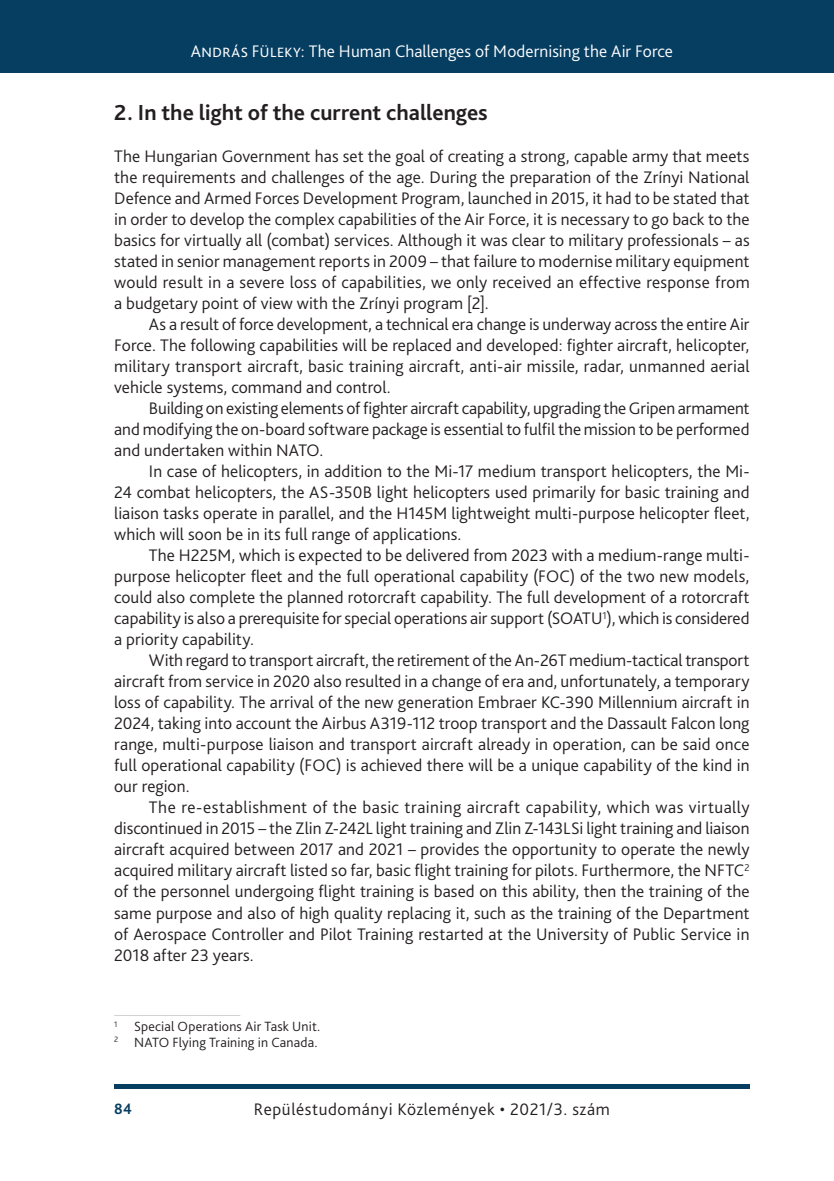
<style>
.page{position:relative;width:834px;height:1181px;background:#fff}
.page>*{position:absolute;margin:0;border:0;box-sizing:border-box;transform-origin:0 0}
._1_1__Head_bold_13{font:700 22.75px "Bliss Pro";color:#231f20}
._1__Body{font:300 17.5px/21px "Bliss Pro";color:#231f20;text-align:justify}
._2__Body_1st_paragra{font:300 17.5px/21px "Bliss Pro";letter-spacing:.005em;color:#231f20;text-align:justify}
.t1{font:300 17.5px "Bliss Pro";letter-spacing:.005em;color:#fff}
._2__Body_1st_paragra-2{font:300 17.5px "Bliss Pro";letter-spacing:.03em;color:#231f20}
.t2{font:700 15.75px "Bliss Pro";color:#063e62;scale:.95 1}
.Footnote_text{font:300 14px "Bliss Pro";letter-spacing:.015em;color:#231f20}
</style>
<div class="page">
<div style="left:0;top:0;width:833px;height:73px;background:#063e62"></div>
<hr style="left:833px;top:0;width:1px;height:73px;background:#063e62">
<div style="left:114px;top:1084px;width:635px;height:5px;background:#063e62"></div>
<hr style="left:114px;top:1015px;width:126px;height:1px;background:#d1d2d4">
<p class="t1" style="left:191px;top:41px;width:484px">András Füleky: The Human Challenges of Modernising the Air Force</p>
<p class="_1_1__Head_bold_13" style="left:114px;top:99px;width:375px">2. In the light of the current challenges</p>
<p class="_2__Body_1st_paragra" style="left:114px;top:145px;width:637px">The Hungarian Government has set the goal of creating a strong, capable army that meets the requirements and challenges of the age. During the preparation of the Zrínyi National Defence and Armed Forces Development Program, launched in 2015, it had to be stated that in order to develop the complex capabilities of the Air Force, it is necessary to go back to the basics for virtually all (combat) services. Although it was clear to military professionals – as stated in senior management reports in 2009 – that failure to modernise military equipment would result in a severe loss of capabilities, we only received an effective response from a budgetary point of view with the Zrínyi program [2].</p>
<p class="_1__Body" style="left:114px;top:313px;width:636px;text-indent:35px">As a result of force development, a technical era change is underway across the entire Air Force. The following capabilities will be replaced and developed: fighter aircraft, helicopter, military transport aircraft, basic training aircraft, anti-air missile, radar, unmanned aerial vehicle systems, command and control.</p>
<p class="_1__Body" style="left:114px;top:397px;width:637px;text-indent:35px">Building on existing elements of fighter aircraft capability, upgrading the Gripen armament and modifying the on-board software package is essential to fulfil the mission to be performed and undertaken within NATO.</p>
<p class="_1__Body" style="left:114px;top:460px;width:637px;text-indent:35px">In case of helicopters, in addition to the Mi-17 medium transport helicopters, the Mi-24 combat helicopters, the AS-350B light helicopters used primarily for basic training and liaison tasks operate in parallel, and the H145M lightweight multi-purpose helicopter fleet, which will soon be in its full range of applications.</p>
<p class="_1__Body" style="left:114px;top:544px;width:636px;text-indent:35px">The H225M, which is expected to be delivered from 2023 with a medium-range multi&shy;purpose helicopter fleet and the full operational capability (FOC) of the two new models, could also complete the planned rotorcraft capability. The full development of a rotorcraft capability is also a prerequisite for special operations air support (SOATU<sup>1</sup>), which is considered a priority capability.</p>
<p class="_1__Body" style="left:114px;top:649px;width:636px;text-indent:35px">With regard to transport aircraft, the retirement of the An-26T medium-tactical transport aircraft from service in 2020 also resulted in a change of era and, unfortunately, a temporary loss of capability. The arrival of the new generation Embraer KC-390 Millennium aircraft in 2024, taking into account the Airbus A319-112 troop transport and the Dassault Falcon long range, multi-purpose liaison and transport aircraft already in operation, can be said once full operational capability (FOC) is achieved there will be a unique capability of the kind in our region.</p>
<p class="_1__Body" style="left:114px;top:796px;width:637px;text-indent:35px">The re-establishment of the basic training aircraft capability, which was virtually discontinued in 2015 – the Zlin Z-242L light training and Zlin Z-143LSi light training and liaison aircraft acquired between 2017 and 2021 – provides the opportunity to operate the newly acquired military aircraft listed so far, basic flight training for pilots. Furthermore, the NFTC<sup>2 </sup>of the personnel undergoing flight training is based on this ability, then the training of the same purpose and also of high quality replacing it, such as the training of the Department of Aerospace Controller and Pilot Training restarted at the University of Public Service in 2018 after 23 years.</p>
<p class="Footnote_text" style="left:114px;top:1018px;width:208px"><sup>1</sup> Special Operations Air Task Unit.</p>
<p class="Footnote_text" style="left:114px;top:1033px;width:205px"><sup>2</sup> NATO Flying Training in Canada.</p>
<p class="t2" style="left:114px;top:1099px;width:20px">84</p>
<p class="_2__Body_1st_paragra-2" style="left:254px;top:1098px;width:357px">Repüléstudományi Közlemények • 2021/3. szám</p>
</div>
